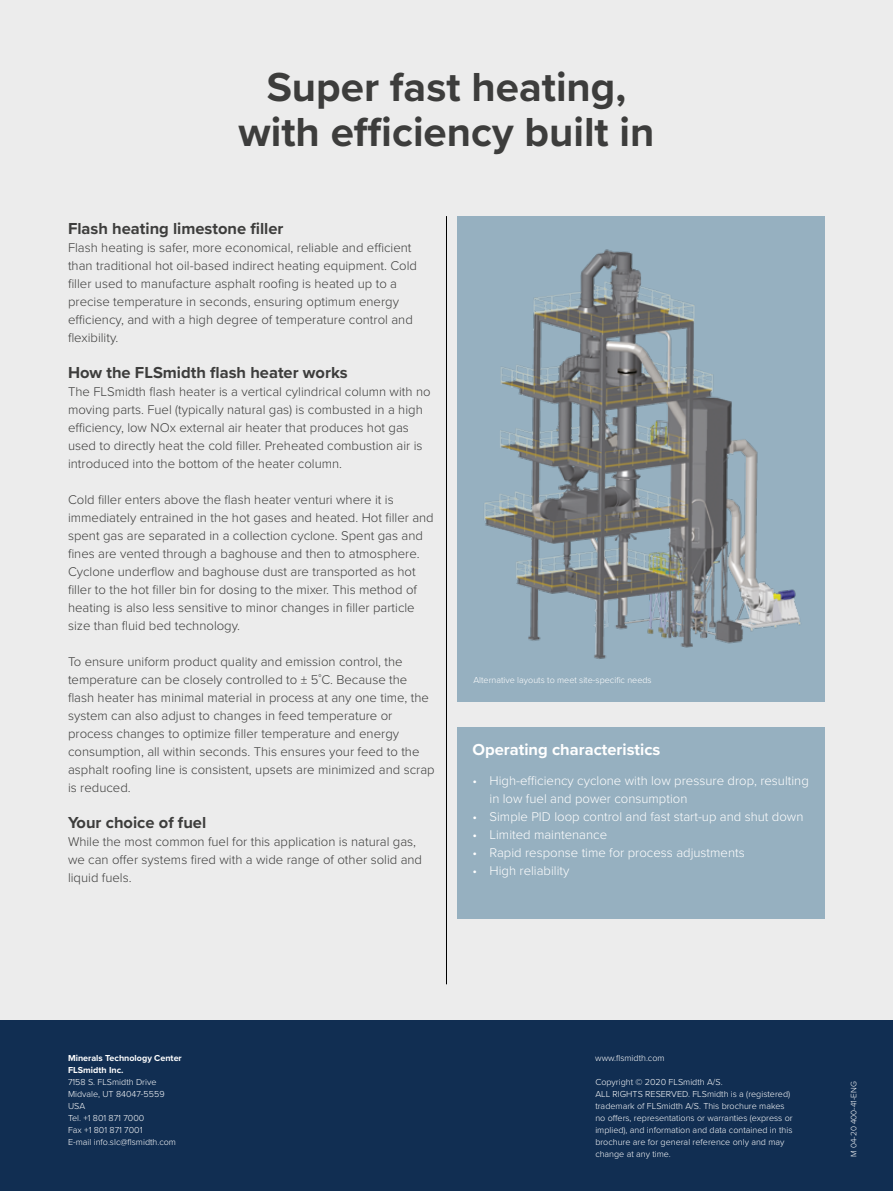
<style>
.page{position:relative;width:893px;height:1191px;background:#ececec}
.page>*{position:absolute;margin:0;border:0;box-sizing:border-box;transform-origin:0 0}
.t1{font:700 42px/45px "Proxima Nova";color:#3d3d3c;text-align:center}
.t2{font:700 16.5px "Proxima Nova";color:#3d3d3c}
.t3{font:700 16.5px "Proxima Nova";color:#fff}
.t4{font:300 13.2px/18px "Proxima Nova";color:#3d3d3c}
.t5{font:300 13.2px/18px "Proxima Nova";color:#fff}
.t6{font:300 9px/12px "Proxima Nova";color:#fff}
.t7{font:700 9px/12px "Proxima Nova";color:#fff}
.t8{font:300 8.25px "Proxima Nova";color:#fff}
</style>
<div class="page">
<div style="left:0;top:1020px;width:893px;height:171px;background:#112e52"></div>
<hr style="left:446px;top:216px;width:1px;height:768px;background:#000">
<div style="left:457px;top:727px;width:368px;height:191px;background:#96b0c0"></div>
<div style="left:457px;top:216px;width:368px;height:486px;background:#96b0c0"></div>
<img style="left:484px;top:249px;width:317px;height:410px">
<h1 class="t1" style="left:238px;top:64px;width:418px">Super fast heating, with efficiency built in</h1>
<p class="t2" style="left:68px;top:216px;width:217px">Flash heating limestone filler</p>
<p class="t4" style="left:68px;top:238px;width:351px">Flash heating is safer, more economical, reliable and efficient than traditional hot oil-based indirect heating equipment. Cold filler used to manufacture asphalt roofing is heated up to a precise temperature in seconds, ensuring optimum energy efficiency, and with a high degree of temperature control and flexibility.</p>
<p class="t2" style="left:68px;top:360px;width:281px">How the FLSmidth flash heater works</p>
<p class="t4" style="left:68px;top:382px;width:364px">The FLSmidth flash heater is a vertical cylindrical column with no moving parts. Fuel (typically natural gas) is combusted in a high efficiency, low NOx external air heater that produces hot gas used to directly heat the cold filler. Preheated combustion air is introduced into the bottom of the heater column.</p>
<p class="t4" style="left:68px;top:490px;width:367px">Cold filler enters above the flash heater venturi where it is immediately entrained in the hot gases and heated. Hot filler and spent gas are separated in a collection cyclone. Spent gas and fines are vented through a baghouse and then to atmosphere.<br>Cyclone underflow and baghouse dust are transported as hot filler to the hot filler bin for dosing to the mixer. This method of heating is also less sensitive to minor changes in filler particle size than fluid bed technology.</p>
<p class="t4" style="left:68px;top:652px;width:368px">To ensure uniform product quality and emission control, the temperature can be closely controlled to ± 5˚C. Because the flash heater has minimal material in process at any one time, the system can also adjust to changes in feed temperature or process changes to optimize filler temperature and energy consumption, all within seconds. This ensures your feed to the asphalt roofing line is consistent, upsets are minimized and scrap is reduced.</p>
<p class="t2" style="left:68px;top:810px;width:140px">Your choice of fuel</p>
<p class="t4" style="left:68px;top:832px;width:356px">While the most common fuel for this application is natural gas, we can offer systems fired with a wide range of other solid and liquid fuels.</p>
<p class="t6" style="left:473px;top:674px;width:180px">Alternative layouts to meet site-specific needs</p>
<p class="t3" style="left:472px;top:737px;width:189px">Operating characteristics</p>
<p class="t5" style="left:490px;top:771px;width:321px;text-indent:-17px">• High-efficiency cyclone with low pressure drop, resulting in low fuel and power consumption</p>
<p class="t5" style="left:472px;top:807px;width:332px">• Simple PID loop control and fast start-up and shut down</p>
<p class="t5" style="left:472px;top:825px;width:136px">• Limited maintenance</p>
<p class="t5" style="left:472px;top:843px;width:274px">• Rapid response time for process adjustments</p>
<p class="t5" style="left:472px;top:861px;width:98px">• High reliability</p>
<p class="t7" style="left:68px;top:1051px;width:115px">Minerals Technology Center<br>FLSmidth Inc.</p>
<p class="t6" style="left:68px;top:1075px;width:110px">7158 S. FLSmidth Drive<br>Midvale, UT 84047-5559<br>USA<br>Tel. +1 801 871 7000<br>Fax +1 801 871 7001<br>E-mail info.slc@flsmidth.com</p>
<p class="t6" style="left:595px;top:1075px;width:199px">Copyright © 2020 FLSmidth A/S.<br>ALL RIGHTS RESERVED. FLSmidth is a (registered) trademark of FLSmidth A/S. This brochure makes no offers, representations or warranties (express or implied), and information and data contained in this brochure are for general reference only and may change at any time.</p>
<p class="t6" style="left:595px;top:1051px;width:71px">www.flsmidth.com</p>
<p class="t8" style="left:847px;top:1156px;width:77px;rotate:-90deg">M 04-20 400-41-ENG</p>
</div>
